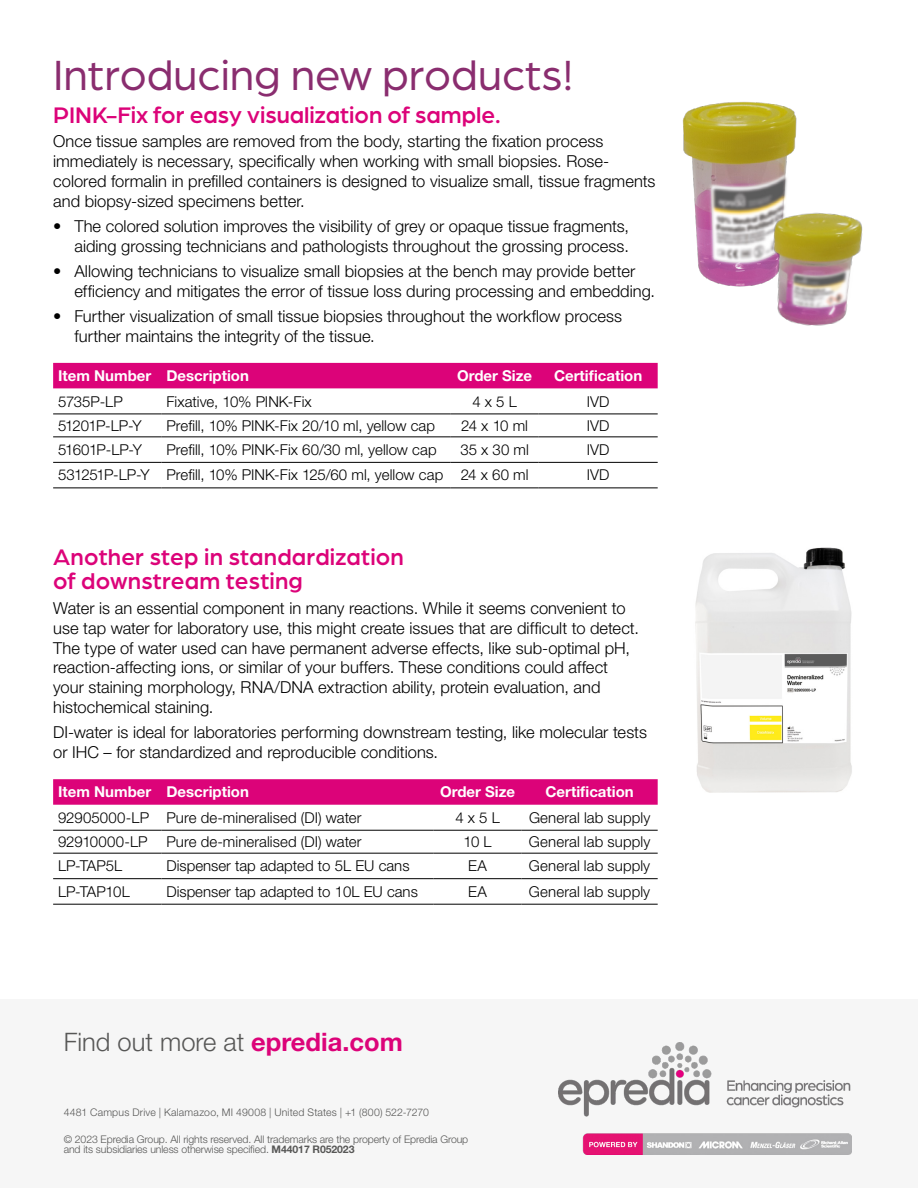
<style>
.page{position:relative;width:918px;height:1188px;background:#fff}
.page>*{position:absolute;margin:0;border:0;box-sizing:border-box;transform-origin:0 0}
.t1{font:45px "Arboria";color:#8a2d6f}
.t2{font:300 25.5px "Helvetica Neue LT Std";color:#575756}
.t3{font:500 24px/24px "Arboria";color:#dc0379}
.t4{font:300 16.5px/19.8px "Helvetica Neue LT Std";color:#000}
.t5{font:300 15px "Helvetica Neue LT Std";letter-spacing:.005em;color:#000}
.t6{font:700 15px "Helvetica Neue LT Std";color:#fff}
.t7{font:300 15px "Helvetica Neue LT Std";letter-spacing:-.045em;color:#000}
.t8{font:300 10.5px/10.5px "Helvetica Neue LT Std";letter-spacing:-.01em;color:#575756}
.t9{font:300 10.5px "Helvetica Neue LT Std";letter-spacing:.02em;color:#575756}
.s1{font-weight:700;color:#dc0379}
.s2{font-weight:700}
</style>
<div class="page">
<div style="left:0;top:999px;width:918px;height:189px;background:#f6f6f6"></div>
<img style="left:558px;top:1042px;width:294px;height:112px">
<div style="left:53px;top:363px;width:605px;height:25px;background:#dc0379"></div>
<hr style="left:53px;top:414px;width:109px;height:1px;background:#000">
<hr style="left:162px;top:414px;width:289px;height:1px;background:#000">
<hr style="left:451px;top:414px;width:88px;height:1px;background:#000">
<hr style="left:539px;top:414px;width:119px;height:1px;background:#000">
<hr style="left:53px;top:436px;width:109px;height:1px;background:#000">
<hr style="left:162px;top:436px;width:289px;height:1px;background:#000">
<hr style="left:451px;top:436px;width:88px;height:1px;background:#000">
<hr style="left:539px;top:436px;width:119px;height:1px;background:#000">
<hr style="left:53px;top:462px;width:109px;height:1px;background:#000">
<hr style="left:162px;top:462px;width:289px;height:1px;background:#000">
<hr style="left:451px;top:462px;width:88px;height:1px;background:#000">
<hr style="left:539px;top:462px;width:119px;height:1px;background:#000">
<hr style="left:53px;top:488px;width:109px;height:1px;background:#000">
<hr style="left:162px;top:488px;width:289px;height:1px;background:#000">
<hr style="left:451px;top:488px;width:88px;height:1px;background:#000">
<hr style="left:539px;top:488px;width:119px;height:1px;background:#000">
<svg style="left:53px;top:779px;width:605px;height:26px;background:#dc077b"></svg>
<hr style="left:53px;top:830px;width:109px;height:1px;background:#000">
<hr style="left:162px;top:830px;width:272px;height:1px;background:#000">
<hr style="left:434px;top:830px;width:88px;height:1px;background:#000">
<hr style="left:522px;top:830px;width:136px;height:1px;background:#000">
<hr style="left:53px;top:853px;width:109px;height:1px;background:#000">
<hr style="left:162px;top:853px;width:272px;height:1px;background:#000">
<hr style="left:434px;top:853px;width:88px;height:1px;background:#000">
<hr style="left:522px;top:853px;width:136px;height:1px;background:#000">
<hr style="left:53px;top:878px;width:109px;height:1px;background:#000">
<hr style="left:162px;top:878px;width:272px;height:1px;background:#000">
<hr style="left:434px;top:878px;width:88px;height:1px;background:#000">
<hr style="left:522px;top:878px;width:136px;height:1px;background:#000">
<hr style="left:53px;top:904px;width:109px;height:1px;background:#000">
<hr style="left:162px;top:904px;width:272px;height:1px;background:#000">
<hr style="left:434px;top:904px;width:88px;height:1px;background:#000">
<hr style="left:522px;top:904px;width:136px;height:1px;background:#000">
<img style="left:695px;top:547px;width:157px;height:246px">
<img style="left:682px;top:101px;width:115px;height:185px">
<img style="left:732px;top:179px;width:131px;height:147px">
<h1 class="t1" style="left:53px;top:46px;width:522px">Introducing new products!</h1>
<h3 class="t3" style="left:53px;top:101px;width:449px">PINK-Fix for easy visualization of sample.</h3>
<p class="t4" style="left:53px;top:131px;width:604px">Once tissue samples are removed from the body, starting the fixation process immediately is necessary, specifically when working with small biopsies. Rose&shy;colored formalin in prefilled containers is designed to visualize small, tissue fragments and biopsy-sized specimens better.</p>
<p class="t4" style="left:53px;top:216px;width:578px;text-align:right">• The colored solution improves the visibility of grey or opaque tissue fragments, aiding grossing technicians and pathologists throughout the grossing process.</p>
<p class="t4" style="left:74px;top:261px;width:582px;text-indent:-21px">• Allowing technicians to visualize small biopsies at the bench may provide better efficiency and mitigates the error of tissue loss during processing and embedding.</p>
<p class="t4" style="left:74px;top:306px;width:549px;text-indent:-21px">• Further visualization of small tissue biopsies throughout the workflow process further maintains the integrity of the tissue.</p>
<p class="t6" style="left:58px;top:366px;width:192px">Item Number Description</p>
<p class="t6" style="left:457px;top:366px;width:77px">Order Size</p>
<p class="t6" style="left:554px;top:366px;width:90px">Certification</p>
<p class="t5" style="left:58px;top:392px;width:66px">5735P-LP</p>
<p class="t5" style="left:166px;top:392px;width:147px">Fixative, 10% PINK-Fix</p>
<p class="t5" style="left:472px;top:392px;width:46px">4 x 5 L</p>
<p class="t5" style="left:587px;top:392px;width:24px">IVD</p>
<p class="t7" style="left:58px;top:416px;width:85px">51201P-LP-Y</p>
<p class="t5" style="left:166px;top:416px;width:270px">Prefill, 10% PINK-Fix 20/10 ml, yellow cap</p>
<p class="t5" style="left:461px;top:416px;width:68px">24 x 10 ml</p>
<p class="t5" style="left:587px;top:416px;width:24px">IVD</p>
<p class="t7" style="left:58px;top:440px;width:86px">51601P-LP-Y</p>
<p class="t5" style="left:166px;top:440px;width:272px">Prefill, 10% PINK-Fix 60/30 ml, yellow cap</p>
<p class="t5" style="left:460px;top:440px;width:70px">35 x 30 ml</p>
<p class="t5" style="left:587px;top:440px;width:24px">IVD</p>
<p class="t5" style="left:58px;top:466px;width:472px">531251P-LP-Y Prefill, 10% PINK-Fix 125/60 ml, yellow cap 24 x 60 ml</p>
<p class="t5" style="left:587px;top:466px;width:24px">IVD</p>
<h3 class="t3" style="left:53px;top:544px;width:352px">Another step in standardization of downstream testing</h3>
<p class="t4" style="left:53px;top:598px;width:587px">Water is an essential component in many reactions. While it seems convenient to use tap water for laboratory use, this might create issues that are difficult to detect.<br>The type of water used can have permanent adverse effects, like sub-optimal pH, reaction-affecting ions, or similar of your buffers. These conditions could affect your staining morphology, RNA/DNA extraction ability, protein evaluation, and histochemical staining.</p>
<p class="t4" style="left:53px;top:722px;width:595px">DI-water is ideal for laboratories performing downstream testing, like molecular tests or IHC – for standardized and reproducible conditions.</p>
<p class="t6" style="left:58px;top:783px;width:192px">Item Number Description</p>
<p class="t6" style="left:440px;top:783px;width:77px">Order Size</p>
<p class="t6" style="left:545px;top:783px;width:90px">Certification</p>
<p class="t5" style="left:58px;top:808px;width:305px">92905000-LP Pure de-mineralised (DI) water</p>
<p class="t5" style="left:455px;top:808px;width:46px">4 x 5 L</p>
<p class="t5" style="left:529px;top:808px;width:123px">General lab supply</p>
<p class="t5" style="left:58px;top:833px;width:305px">92910000-LP Pure de-mineralised (DI) water</p>
<p class="t5" style="left:464px;top:833px;width:30px">10 L</p>
<p class="t5" style="left:529px;top:833px;width:123px">General lab supply</p>
<p class="t5" style="left:58px;top:857px;width:66px">LP-TAP5L</p>
<p class="t5" style="left:166px;top:857px;width:245px">Dispenser tap adapted to 5L EU cans</p>
<p class="t5" style="left:468px;top:857px;width:20px">EA</p>
<p class="t5" style="left:529px;top:857px;width:123px">General lab supply</p>
<p class="t5" style="left:58px;top:882px;width:73px">LP-TAP10L</p>
<p class="t5" style="left:166px;top:882px;width:253px">Dispenser tap adapted to 10L EU cans</p>
<p class="t5" style="left:468px;top:882px;width:20px">EA</p>
<p class="t5" style="left:529px;top:882px;width:123px">General lab supply</p>
<h2 class="t2" style="left:64px;top:1026px;width:341px">Find out more at <span class="s1">epredia.com</span></h2>
<p class="t9" style="left:64px;top:1106px;width:367px">4481 Campus Drive | Kalamazoo, MI 49008 | United States | +1 (800) 522-7270</p>
<p class="t8" style="left:64px;top:1133px;width:406px">© 2023 Epredia Group. All rights reserved. All trademarks are the property of Epredia Group and its subsidiaries unless otherwise specified. <span class="s2">M44017 R052023</span></p>
</div>
